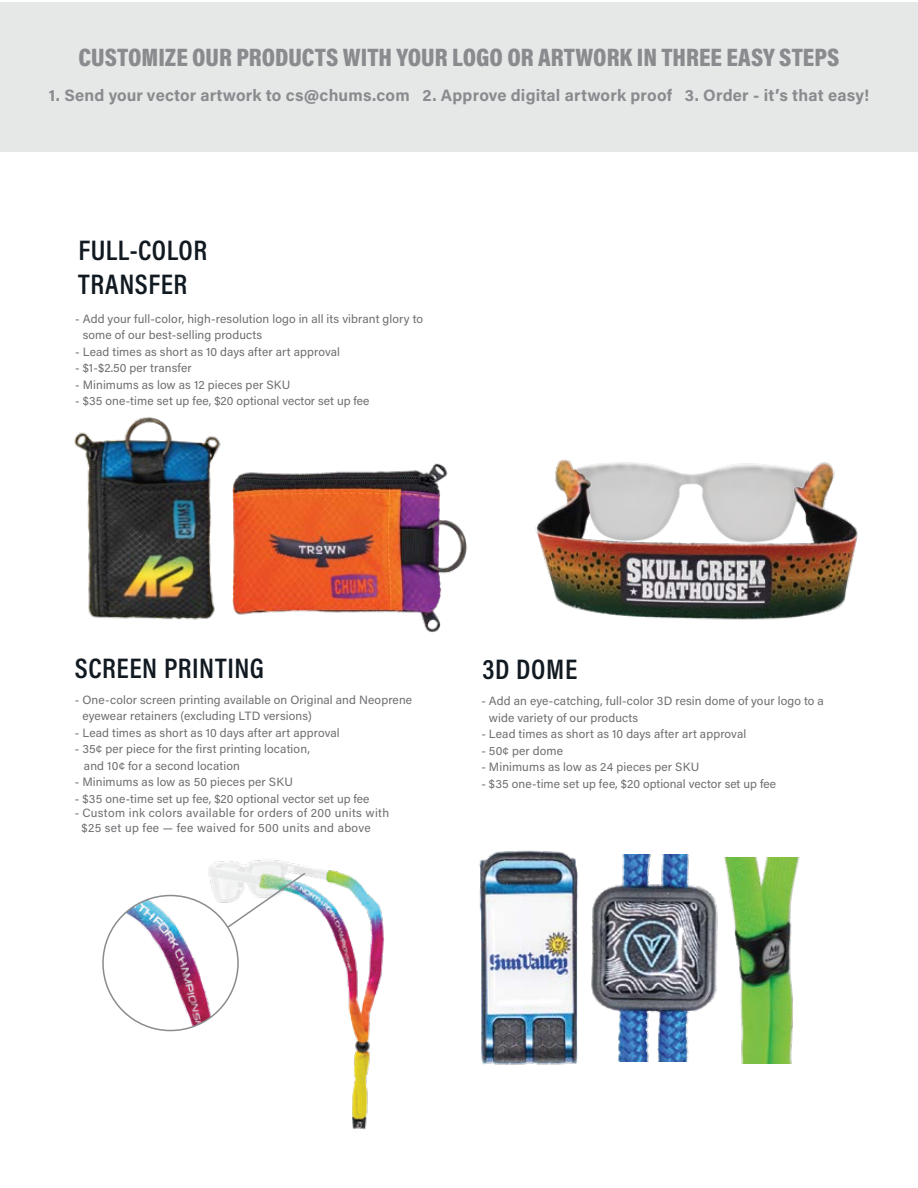
<style>
.page{position:relative;width:918px;height:1188px;background:#fff}
.page>*{position:absolute;margin:0;border:0;box-sizing:border-box;transform-origin:0 0}
.t1{font:600 28.5px "Acumin Pro Cond";letter-spacing:.02em;color:#111921}
.t2{font:900 25.5px "Acumin Pro Cond";color:#898b8e}
.t3{font:700 16.5px "Acumin Pro";letter-spacing:.01em;color:#898b8e}
.t4{font:12px/16.5px "Acumin Pro";letter-spacing:.01em;color:#6d6e71}
</style>
<div class="page">
<div style="left:0;top:2px;width:918px;height:150px;background:#e6e7e7"></div>
<img style="left:191px;top:859px;width:193px;height:271px">
<img style="left:591px;top:854px;width:121px;height:207px">
<img style="left:479px;top:850px;width:99px;height:215px">
<img style="left:712px;top:857px;width:88px;height:207px">
<img style="left:103px;top:896px;width:135px;height:135px;border-radius:67px">
<svg style="left:226px;top:871px;width:81px;height:58px"></svg>
<img style="left:232px;top:463px;width:235px;height:170px">
<img style="left:535px;top:459px;width:323px;height:161px">
<img style="left:74px;top:417px;width:147px;height:203px">
<h2 class="t2" style="left:79px;top:41px;width:762px">CUSTOMIZE OUR PRODUCTS WITH YOUR LOGO OR ARTWORK IN THREE EASY STEPS</h2>
<h3 class="t3" style="left:49px;top:83px;width:822px">1. Send your vector artwork to cs@chums.com 2. Approve digital artwork proof 3. Order - it’s that easy!</h3>
<h1 class="t1" style="left:78px;top:232px;width:130px">FULL-COLOR</h1>
<h1 class="t1" style="left:78px;top:266px;width:111px">TRANSFER</h1>
<p class="t4" style="left:83px;top:310px;width:342px;text-indent:-8px">- Add your full-color, high-resolution logo in all its vibrant glory to some of our best-selling products</p>
<p class="t4" style="left:75px;top:343px;width:266px">- Lead times as short as 10 days after art approval</p>
<p class="t4" style="left:75px;top:359px;width:118px">- $1-$2.50 per transfer</p>
<p class="t4" style="left:75px;top:376px;width:217px">- Minimums as low as 12 pieces per SKU</p>
<p class="t4" style="left:75px;top:392px;width:296px">- $35 one-time set up fee, $20 optional vector set up fee</p>
<h1 class="t1" style="left:75px;top:650px;width:191px">SCREEN PRINTING</h1>
<p class="t4" style="left:82px;top:691px;width:331px;text-indent:-8px">- One-color screen printing available on Original and Neoprene eyewear retainers (excluding LTD versions)</p>
<p class="t4" style="left:75px;top:724px;width:266px">- Lead times as short as 10 days after art approval</p>
<p class="t4" style="left:84px;top:741px;width:227px;text-indent:-9px">- 35¢ per piece for the first printing location, and 10¢ for a second location</p>
<p class="t4" style="left:75px;top:774px;width:220px">- Minimums as low as 50 pieces per SKU</p>
<p class="t4" style="left:75px;top:790px;width:296px">- $35 one-time set up fee, $20 optional vector set up fee</p>
<p class="t4" style="left:82px;top:805px;width:309px;line-height:14.4px;text-indent:-7px">- Custom ink colors available for orders of 200 units with $25 set up fee — fee waived for 500 units and above</p>
<h1 class="t1" style="left:482px;top:650px;width:96px">3D DOME</h1>
<p class="t4" style="left:489px;top:692px;width:337px;text-indent:-8px">- Add an eye-catching, full-color 3D resin dome of your logo to a wide variety of our products</p>
<p class="t4" style="left:481px;top:725px;width:266px">- Lead times as short as 10 days after art approval</p>
<p class="t4" style="left:481px;top:742px;width:83px">- 50¢ per dome</p>
<p class="t4" style="left:481px;top:758px;width:219px">- Minimums as low as 24 pieces per SKU</p>
<p class="t4" style="left:481px;top:775px;width:296px">- $35 one-time set up fee, $20 optional vector set up fee</p>
</div>
